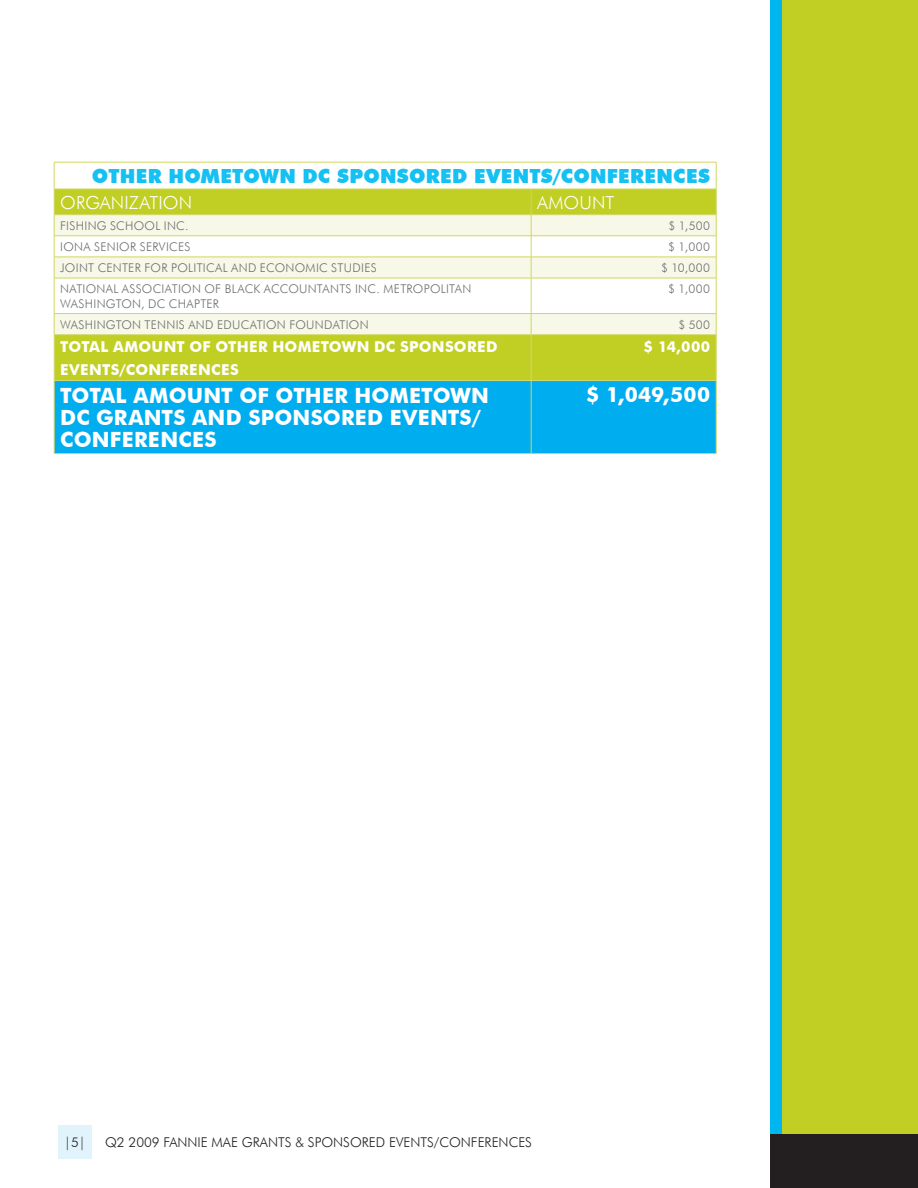
<style>
.page{position:relative;width:918px;height:1188px;background:#fff}
.page>*{position:absolute;margin:0;border:0;box-sizing:border-box;transform-origin:0 0}
.t1{font:700 21px/22.5px "Futura BT";letter-spacing:.01em;color:#fff}
.t2{font:900 19.5px "Futura BT";letter-spacing:.015em;color:#15c0f2}
.t3{font:300 18px "Futura BT";letter-spacing:.005em;color:#fff}
.t4{font:700 15px/22.5px "Futura BT";letter-spacing:.02em;color:#fff}
.t5{font:300 13.5px "Futura BT";color:#231f20}
.t6{font:300 12px "Futura BT";letter-spacing:.025em;color:#6c6d70}
</style>
<div class="page">
<div style="left:58px;top:1125px;width:34px;height:34px;background:#e1f4fc"></div>
<div style="left:777px;top:0;width:141px;height:1188px;background:#c1ce23"></div>
<div style="left:771px;top:0;width:11px;height:1188px;background:#00b6f0"></div>
<div style="left:771px;top:1134px;width:147px;height:54px;background:#231f20"></div>
<div style="left:55px;top:190px;width:661px;height:190px;background:#c1ce23"></div>
<svg style="left:55px;top:215px;width:661px;height:119px;fill:#f7f8e7"></svg>
<div style="left:55px;top:381px;width:661px;height:72px;background:#00aeef"></div>
<hr style="left:54px;top:162px;width:477px;height:1px;background:#cfd761">
<hr style="left:531px;top:162px;width:185px;height:1px;background:#cfd761">
<hr style="left:54px;top:236px;width:477px;height:1px;background:#cfd761">
<hr style="left:531px;top:236px;width:185px;height:1px;background:#cfd761">
<hr style="left:54px;top:257px;width:477px;height:1px;background:#cfd761">
<hr style="left:531px;top:257px;width:185px;height:1px;background:#cfd761">
<hr style="left:54px;top:278px;width:477px;height:1px;background:#cfd761">
<hr style="left:54px;top:278px;width:1px;height:35px;background:#cfd761">
<hr style="left:531px;top:278px;width:185px;height:1px;background:#cfd761">
<hr style="left:531px;top:278px;width:1px;height:35px;background:#cfd761">
<hr style="left:716px;top:278px;width:1px;height:35px;background:#cfd761">
<hr style="left:54px;top:313px;width:477px;height:1px;background:#cfd761">
<svg style="left:54px;top:314px;width:1px;height:20px"></svg>
<hr style="left:531px;top:313px;width:185px;height:1px;background:#cfd761">
<svg style="left:531px;top:314px;width:1px;height:20px"></svg>
<svg style="left:716px;top:314px;width:1px;height:20px"></svg>
<hr style="left:531px;top:381px;width:1px;height:72px;background:#cfd761">
<hr style="left:54px;top:189px;width:477px;height:1px;background:#cfd761">
<svg style="left:54px;top:162px;width:1px;height:116px"></svg>
<hr style="left:531px;top:189px;width:185px;height:1px;background:#cfd761">
<svg style="left:531px;top:189px;width:1px;height:89px"></svg>
<svg style="left:716px;top:162px;width:1px;height:116px"></svg>
<hr style="left:54px;top:214px;width:477px;height:1px;background:#cfd761">
<hr style="left:531px;top:214px;width:185px;height:1px;background:#cfd761">
<hr style="left:54px;top:381px;width:1px;height:72px;background:#cfd761">
<hr style="left:716px;top:381px;width:1px;height:72px;background:#cfd761">
<hr style="left:54px;top:453px;width:477px;height:1px;background:#cfd761">
<hr style="left:531px;top:453px;width:185px;height:1px;background:#cfd761">
<hr style="left:54px;top:334px;width:477px;height:1px;background:#d2da6c">
<hr style="left:54px;top:335px;width:1px;height:45px;background:#d2da6c">
<hr style="left:54px;top:380px;width:477px;height:1px;background:#d2da6c">
<hr style="left:531px;top:334px;width:185px;height:1px;background:#d2da6c">
<hr style="left:531px;top:335px;width:1px;height:45px;background:#d2da6c">
<hr style="left:716px;top:335px;width:1px;height:45px;background:#d2da6c">
<hr style="left:531px;top:380px;width:185px;height:1px;background:#d2da6c">
<p class="t2" style="left:92px;top:164px;width:619px">OTHER HOMETOWN DC SPONSORED EVENTS/CONFERENCES</p>
<p class="t3" style="left:60px;top:191px;width:134px">ORGANIZATION</p>
<p class="t3" style="left:537px;top:191px;width:79px">AMOUNT</p>
<p class="t6" style="left:60px;top:218px;width:59px">FISH ING SCH</p>
<p class="t6" style="left:134px;top:218px;width:56px">OOL I NC.</p>
<p class="t6" style="left:668px;top:218px;width:43px">$ 1,500</p>
<p class="t6" style="left:60px;top:239px;width:132px">IONA SENIOR SERVICES</p>
<p class="t6" style="left:668px;top:239px;width:43px">$ 1,000</p>
<p class="t6" style="left:60px;top:260px;width:318px">JOINT CENTER FOR POLITICAL AND ECONOMIC STUDIES</p>
<p class="t6" style="left:661px;top:260px;width:51px">$ 10,000</p>
<p class="t6" style="left:60px;top:282px;width:213px">NATIONAL ASSOC IATION OF BLAC K ACC</p>
<p class="t6" style="left:288px;top:282px;width:185px">OUNTANTS I NC . METROPOLITAN</p>
<p class="t6" style="left:60px;top:296px;width:161px">WASH INGTON, DC CHAPTER</p>
<p class="t6" style="left:668px;top:282px;width:43px">$ 1,000</p>
<p class="t6" style="left:60px;top:317px;width:310px">WASH INGTON TENNIS AND EDUCATION FOUNDATION</p>
<p class="t6" style="left:678px;top:317px;width:33px">$ 500</p>
<p class="t4" style="left:60px;top:335px;width:439px">TOTAL AMOUNT OF OTHER HOMETOWN DC SPONSORED<br>EVENTS/CONFERENCES</p>
<p class="t4" style="left:644px;top:335px;width:68px">$ 14,000</p>
<p class="t1" style="left:60px;top:384px;width:430px">TOTAL AMOUNT OF OTHER HOMETOWN<br>DC GRANTS AND SPONSORED EVENTS/<br>CONFERENCES</p>
<p class="t1" style="left:586px;top:384px;width:125px">$ 1,049,500</p>
<p class="t5" style="left:64px;top:1134px;width:23px">|5|</p>
<p class="t5" style="left:105px;top:1134px;width:428px">Q2 2009 FANNIE MAE GRANTS &amp; SPONSORED EVENTS/CONF ERENC ES</p>
</div>
